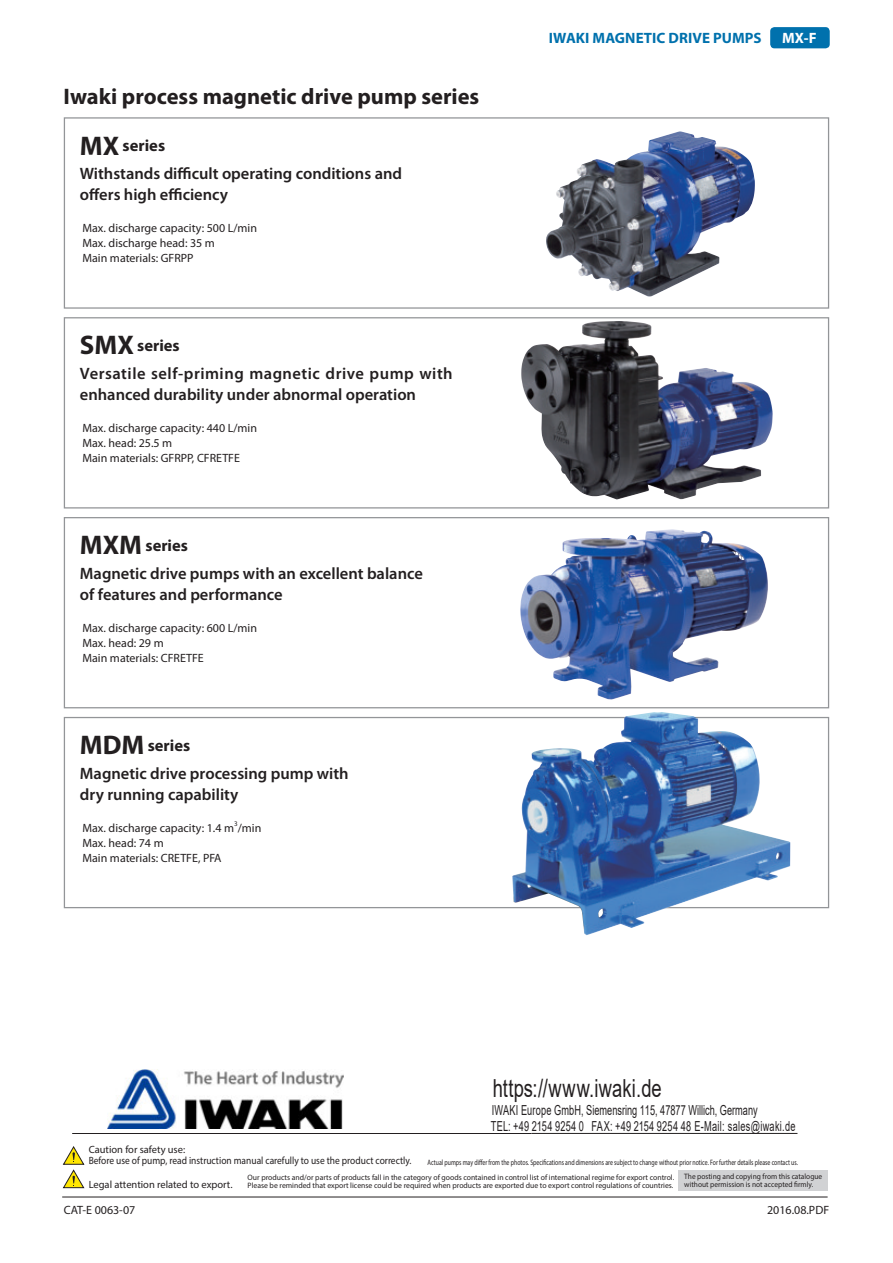
<style>
.page{position:relative;width:893px;height:1263px;background:#fff}
.page>*{position:absolute;margin:0;border:0;box-sizing:border-box;transform-origin:0 0}
.t1{font:24.9px "Arial";letter-spacing:.015em;color:#231f20;scale:.74 1}
.t2{font:700 22.5px "Myriad Pro";color:#231f20}
.t3{font:600 16.5px/28px "Myriad Pro";color:#231f20}
.t4{font:600 16.5px/28px "Myriad Pro";letter-spacing:.03em;color:#231f20}
.t5{font:700 15px "Myriad Pro";letter-spacing:.005em;color:#0071ad}
.t6{font:700 15px "Myriad Pro";color:#fff}
.t7{font:13.8px/15.8px "Arial";letter-spacing:.015em;color:#231f20;scale:.66 1}
.t8{font:12px/15px "Myriad Pro";color:#231f20}
.t9{font:10.5px/10.5px "Myriad Pro";color:#231f20}
.t10{font:7.8px "Myriad Pro";color:#231f20}
.t11{font:7.8px "Myriad Pro";color:#231f20;scale:.75 1}
.t12{font:7.8px/7.5px "Myriad Pro";color:#231f20;scale:.95 1}
.t13{font:7.05px "Myriad Pro";color:#231f20}
.s1{font-weight:700;font-size:27px}
.s2{font-weight:700}
</style>
<div class="page">
<hr style="left:62px;top:1197px;width:766px;height:1px;background:#231f20">
<div style="left:678px;top:1170px;width:150px;height:20px;background:#d1d2d4"></div>
<svg style="left:63px;top:1146px;width:21px;height:42px"></svg>
<div style="left:64px;top:117px;width:765px;height:192px;border:1px solid #939598"></div>
<div style="left:64px;top:317px;width:765px;height:191px;border:1px solid #939598"></div>
<div style="left:64px;top:517px;width:765px;height:191px;border:1px solid #939598"></div>
<hr style="left:72px;top:1133px;width:459px;height:1px;background:#231f20">
<hr style="left:531px;top:1133px;width:266px;height:1px;background:#231f20">
<img style="left:108px;top:1069px;width:236px;height:60px">
<div style="left:770px;top:27px;width:60px;height:21px;background:#0071ad;border-radius:4px"></div>
<img style="left:546px;top:131px;width:209px;height:166px">
<img style="left:520px;top:529px;width:248px;height:171px">
<img style="left:521px;top:322px;width:252px;height:178px">
<img style="left:512px;top:712px;width:278px;height:223px">
<h2 class="t2" style="left:64px;top:88px;width:417px">Iwaki process magnetic drive pump series</h2>
<h3 class="t3" style="left:80px;top:133px;width:324px"><span class="s1">MX</span> <span class="s2">series<br></span>Withstands difficult operating conditions and</h3>
<h3 class="t3" style="left:80px;top:182px;width:150px">offers high efficiency</h3>
<p class="t8" style="left:82px;top:222px;width:176px">Max. discharge capacity: 500 L/min<br>Max. discharge head: 35 m<br>Main materials: GFRPP</p>
<h3 class="t4" style="left:80px;top:333px;width:374px"><span class="s1">SMX</span> <span class="s2">series<br></span>Versatile self-priming magnetic drive pump with</h3>
<h3 class="t3" style="left:80px;top:382px;width:338px">enhanced durability under abnormal operation</h3>
<p class="t8" style="left:82px;top:422px;width:176px">Max. discharge capacity: 440 L/min<br>Max. head: 25.5 m<br>Main materials: GFRPP, CFRETFE</p>
<h3 class="t3" style="left:80px;top:533px;width:344px"><span class="s1">MXM</span> <span class="s2">series<br></span>Magnetic drive pumps with an excellent balance</h3>
<h3 class="t3" style="left:80px;top:582px;width:204px">of features and performance</h3>
<p class="t8" style="left:82px;top:621px;width:176px">Max. discharge capacity: 600 L/min<br>Max. head: 29 m<br>Main materials: CFRETFE</p>
<h3 class="t3" style="left:80px;top:732px;width:270px"><span class="s1">MDM</span> <span class="s2">series<br></span>Magnetic drive processing pump with</h3>
<h3 class="t3" style="left:80px;top:781px;width:160px">dry running capability</h3>
<p class="t8" style="left:82px;top:821px;width:180px">Max. discharge capacity: 1.4 m /min</p>
<p class="t13" style="left:234px;top:821px;width:5px">3</p>
<p class="t8" style="left:82px;top:836px;width:141px">Max. head: 74 m<br>Main materials: CRETFE, PFA</p>
<p class="t5" style="left:549px;top:32px;width:214px">IWAKI MAGNETIC DRIVE PUMPS</p>
<p class="t6" style="left:782px;top:32px;width:36px">MX-F</p>
<h1 class="t1" style="left:493px;top:1074px;width:230px">https://www.iwaki.de</h1>
<p class="t7" style="left:491px;top:1102px;width:463px">IWAKI Europe GmbH, Siemensring 115, 47877 Willich, Germany<br>TEL: +49 2154 9254 0 FAX: +49 2154 9254 48 E-Mail: sales@iwaki.de</p>
<p class="t9" style="left:89px;top:1145px;width:324px">Caution for safety use:<br>Before use of pump, read instruction manual carefully to use the product correctly.</p>
<p class="t10" style="left:248px;top:1174px;width:428px">Our products and/or parts of products fall in the category of goods contained in control list of international regime for export control.</p>
<p class="t9" style="left:89px;top:1180px;width:145px">Legal attention related to export.</p>
<p class="t10" style="left:248px;top:1182px;width:427px">Please be reminded that export license could be required when products are exported due to export control regulations of countries.</p>
<p class="t12" style="left:684px;top:1173px;width:147px">The posting and copying from this catalogue without permission is not accepted firmly.</p>
<p class="t8" style="left:64px;top:1203px;width:73px">CAT-E 0063-07</p>
<p class="t8" style="left:767px;top:1203px;width:64px">2016.08.PDF</p>
<p class="t11" style="left:428px;top:1159px;width:495px">Actual pumps may differ from the photos. Specifications and dimensions are subject to change without prior notice. For further details please contact us.</p>
</div>
